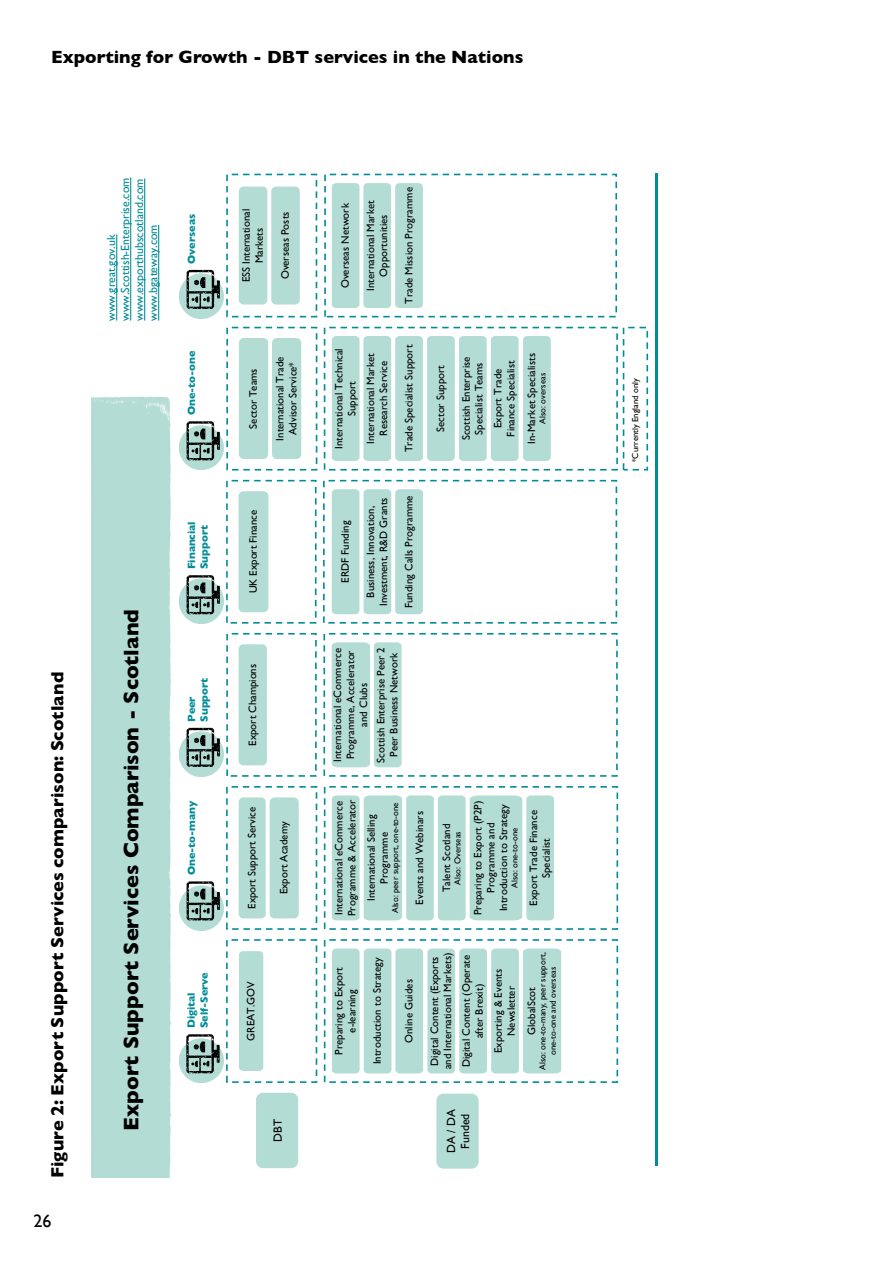
<style>
.page{position:relative;width:893px;height:1263px;background:#fff}
.page>*{position:absolute;margin:0;border:0;box-sizing:border-box;transform-origin:0 0}
.t1{font:700 21.45px "Gill Sans";color:#000}
.Figure_Table_head{font:700 18px "Gill Sans";color:#000}
.t2{font:18px "Gill Sans 2";color:#000}
.t3{font:11.85px/14px "Gill Sans 2";color:#008c98}
.t4{font:11.85px/14px "Gill Sans 2";color:#000;text-align:center}
.t5{font:10.8px/12.9px "Gill Sans 2";letter-spacing:.005em;color:#000;text-align:center}
.t6{font:700 10.8px/12.9px "Gill Sans";letter-spacing:-.005em;color:#008c98}
.t7{font:8.55px/10.4px "Gill Sans 2";letter-spacing:.005em;color:#000;text-align:center}
</style>
<div class="page">
<div style="left:91px;top:396px;width:80px;height:782px;background:#b3dcd4"></div>
<hr style="left:655px;top:174px;width:3px;height:992px;background:#008c98">
<div style="left:436px;top:1094px;width:43px;height:75px;background:#b3dcd4;border-radius:7px"></div>
<div style="left:256px;top:1093px;width:42px;height:75px;background:#b3dcd4;border-radius:7px"></div>
<svg style="left:116px;top:234px;width:1px;height:87px"></svg>
<svg style="left:130px;top:177px;width:1px;height:144px"></svg>
<svg style="left:144px;top:179px;width:1px;height:142px"></svg>
<svg style="left:158px;top:225px;width:1px;height:96px"></svg>
<img style="left:179px;top:1044px;width:45px;height:39px">
<svg style="left:186px;top:1034px;width:34px;height:40px"></svg>
<img style="left:179px;top:883px;width:45px;height:48px">
<svg style="left:187px;top:881px;width:33px;height:40px"></svg>
<img style="left:179px;top:729px;width:45px;height:48px">
<svg style="left:187px;top:728px;width:33px;height:40px"></svg>
<img style="left:179px;top:577px;width:45px;height:47px">
<svg style="left:187px;top:575px;width:33px;height:40px"></svg>
<img style="left:179px;top:423px;width:45px;height:47px">
<svg style="left:187px;top:421px;width:33px;height:40px"></svg>
<img style="left:179px;top:271px;width:45px;height:48px">
<svg style="left:187px;top:270px;width:33px;height:40px"></svg>
<svg style="left:226px;top:480px;width:91px;height:144px"></svg>
<div style="left:323px;top:480px;width:294px;height:144px;border:2px dashed #008c98"></div>
<div style="left:239px;top:491px;width:29px;height:121px;background:#b3dcd4;border-radius:5px"></div>
<svg style="left:332px;top:489px;width:91px;height:125px;background:#badfd8"></svg>
<div style="left:324px;top:786px;width:294px;height:144px;border:2px dashed #008c98"></div>
<svg style="left:226px;top:786px;width:91px;height:144px"></svg>
<div style="left:239px;top:797px;width:27px;height:121px;background:#b3dcd4;border-radius:5px"></div>
<div style="left:270px;top:797px;width:29px;height:121px;background:#b3dcd4;border-radius:5px"></div>
<svg style="left:332px;top:795px;width:222px;height:125px;background:#bbdfd8"></svg>
<svg style="left:226px;top:633px;width:91px;height:144px"></svg>
<div style="left:323px;top:633px;width:295px;height:144px;border:2px dashed #008c98"></div>
<div style="left:239px;top:644px;width:28px;height:121px;background:#b3dcd4;border-radius:5px"></div>
<div style="left:332px;top:642px;width:70px;height:125px;background:#b3dcd4"></div>
<div style="left:623px;top:327px;width:25px;height:143px;border:2px dashed #008c98"></div>
<svg style="left:226px;top:327px;width:91px;height:143px"></svg>
<div style="left:324px;top:327px;width:294px;height:143px;border:2px dashed #008c98"></div>
<div style="left:239px;top:338px;width:29px;height:121px;background:#b3dcd4;border-radius:5px"></div>
<div style="left:272px;top:338px;width:29px;height:121px;background:#b3dcd4;border-radius:5px"></div>
<svg style="left:332px;top:336px;width:219px;height:125px;background:#bbe0d9"></svg>
<svg style="left:226px;top:174px;width:91px;height:143px"></svg>
<div style="left:324px;top:174px;width:293px;height:143px;border:2px dashed #008c98"></div>
<div style="left:271px;top:187px;width:29px;height:118px;background:#b3dcd4;border-radius:5px"></div>
<div style="left:239px;top:187px;width:28px;height:118px;background:#b3dcd4;border-radius:5px"></div>
<svg style="left:332px;top:183px;width:91px;height:125px;background:#badfd8"></svg>
<svg style="left:332px;top:948px;width:229px;height:125px;background:#bbe0d8"></svg>
<div style="left:324px;top:939px;width:294px;height:144px;border:2px dashed #008c98"></div>
<svg style="left:226px;top:939px;width:91px;height:144px"></svg>
<h2 class="Figure_Table_head" style="left:51px;top:43px;width:474px">Exporting for Growth - DBT services in the Nations</h2>
<p class="Figure_Table_head" style="left:43px;top:1178px;width:507px;rotate:-90deg">Figure 2: Export Support Services comparison: Scotland</p>
<h2 class="t2" style="left:34px;top:1210px;width:19px">26</h2>
<p class="t3" style="left:104px;top:321px;width:144px;rotate:-90deg">www.great.gov.uk www.Scottish-Enterprise.com www.exporthubscotland.com www.bgateway.com</p>
<p class="t6" style="left:185px;top:264px;width:51px;rotate:-90deg">Overseas</p>
<p class="t6" style="left:185px;top:415px;width:66px;rotate:-90deg">One-to-one</p>
<p class="t1" style="left:114px;top:1131px;width:523px;rotate:-90deg">Export Support Services Comparison - Scotland</p>
<p class="t6" style="left:185px;top:569px;width:49px;rotate:-90deg">Financial<br>Support</p>
<p class="t6" style="left:185px;top:722px;width:46px;rotate:-90deg">Peer<br>Support</p>
<p class="t6" style="left:185px;top:875px;width:76px;rotate:-90deg">One-to-many</p>
<p class="t6" style="left:184px;top:1028px;width:58px;rotate:-90deg">Digital<br>Self-Serve</p>
<p class="t5" style="left:240px;top:282px;width:75px;rotate:-90deg">ESS International<br>Markets</p>
<p class="t5" style="left:364px;top:291px;width:92px;rotate:-90deg">International Market<br>Opportunities</p>
<p class="t5" style="left:339px;top:288px;width:87px;rotate:-90deg">Overseas Network</p>
<p class="t5" style="left:279px;top:279px;width:69px;rotate:-90deg">Overseas Posts</p>
<p class="t5" style="left:402px;top:304px;width:118px;rotate:-90deg">Trade Mission Programme</p>
<p class="t5" style="left:247px;top:429px;width:62px;rotate:-90deg">Sector Teams</p>
<p class="t5" style="left:273px;top:440px;width:86px;rotate:-90deg">International Trade<br>Advisor Service*</p>
<p class="t5" style="left:332px;top:449px;width:102px;rotate:-90deg">International Technical<br>Support</p>
<p class="t5" style="left:364px;top:444px;width:92px;rotate:-90deg">International Market<br>Research Service</p>
<p class="t5" style="left:402px;top:452px;width:109px;rotate:-90deg">Trade Specialist Support</p>
<p class="t5" style="left:247px;top:593px;width:85px;rotate:-90deg">UK Export Finance</p>
<p class="t5" style="left:339px;top:583px;width:64px;rotate:-90deg">ERDF Funding</p>
<p class="t5" style="left:364px;top:606px;width:110px;rotate:-90deg">Business, Innovation,<br>Investment, R&amp;D Grants</p>
<p class="t5" style="left:402px;top:608px;width:114px;rotate:-90deg">Funding Calls Programme</p>
<p class="t5" style="left:246px;top:746px;width:83px;rotate:-90deg">Export Champions</p>
<p class="t5" style="left:331px;top:762px;width:115px;rotate:-90deg">International eCommerce<br>Programme, Accelerator and Clubs</p>
<p class="t5" style="left:374px;top:762px;width:117px;rotate:-90deg">Scottish Enterprise Peer 2<br>Peer Business Network</p>
<p class="t5" style="left:434px;top:432px;width:69px;rotate:-90deg">Sector Support</p>
<p class="t5" style="left:459px;top:440px;width:85px;rotate:-90deg">Scottish Enterprise<br>Specialist Teams</p>
<p class="t5" style="left:491px;top:437px;width:78px;rotate:-90deg">Export Trade<br>Finance Specialist</p>
<p class="t5" style="left:525px;top:444px;width:92px;rotate:-90deg">In-Market Specialists</p>
<p class="t7" style="left:537px;top:424px;width:52px;rotate:-90deg">Also: overseas</p>
<p class="t5" style="left:245px;top:909px;width:103px;rotate:-90deg">Export Support Service</p>
<p class="t5" style="left:244px;top:1041px;width:61px;rotate:-90deg">GREAT.GOV</p>
<p class="t5" style="left:332px;top:916px;width:118px;text-align:left;rotate:-90deg">International eCommerce<br>Programme &amp; Accelerator</p>
<p class="t5" style="left:527px;top:906px;width:97px;rotate:-90deg">Export Trade Finance<br>Specialist</p>
<p class="t5" style="left:413px;top:904px;width:95px;rotate:-90deg">Events and Webinars</p>
<p class="t5" style="left:471px;top:915px;width:116px;rotate:-90deg">Preparing to Export (P2P)<br>Programme and<br>Introduction to Strategy</p>
<p class="t5" style="left:365px;top:901px;width:88px;rotate:-90deg">International Selling<br>Programme</p>
<p class="t7" style="left:390px;top:913px;width:112px;rotate:-90deg">Also: peer support, one-to-one</p>
<p class="t5" style="left:277px;top:894px;width:74px;rotate:-90deg">Export Academy</p>
<p class="t5" style="left:440px;top:892px;width:70px;rotate:-90deg">Talent Scotland</p>
<p class="t7" style="left:452px;top:885px;width:55px;rotate:-90deg">Also: Overseas</p>
<p class="t7" style="left:509px;top:888px;width:62px;rotate:-90deg">Also: one-to-one</p>
<p class="t4" style="left:271px;top:1142px;width:24px;rotate:-90deg">DBT</p>
<p class="t5" style="left:332px;top:1055px;width:89px;rotate:-90deg">Preparing to Export e-learning</p>
<p class="t5" style="left:371px;top:1064px;width:108px;rotate:-90deg">Introduction to Strategy</p>
<p class="t7" style="left:537px;top:1070px;width:119px;rotate:-90deg">Also: one-to-many, peer support, one-to-one and overseas</p>
<p class="t5" style="left:428px;top:1069px;width:118px;rotate:-90deg">Digital Content (Exports and International Markets)</p>
<p class="t5" style="left:460px;top:1067px;width:114px;rotate:-90deg">Digital Content (Operate after Brexit)</p>
<p class="t5" style="left:492px;top:1053px;width:86px;rotate:-90deg">Exporting &amp; Events<br>Newsletter</p>
<p class="t5" style="left:402px;top:1043px;width:65px;rotate:-90deg">Online Guides</p>
<p class="t5" style="left:525px;top:1035px;width:50px;rotate:-90deg">GlobalScot</p>
<p class="t4" style="left:444px;top:1153px;width:45px;rotate:-90deg">DA / DA<br>Funded</p>
<p class="t7" style="left:630px;top:462px;width:85px;rotate:-90deg">*Currently England only</p>
</div>
